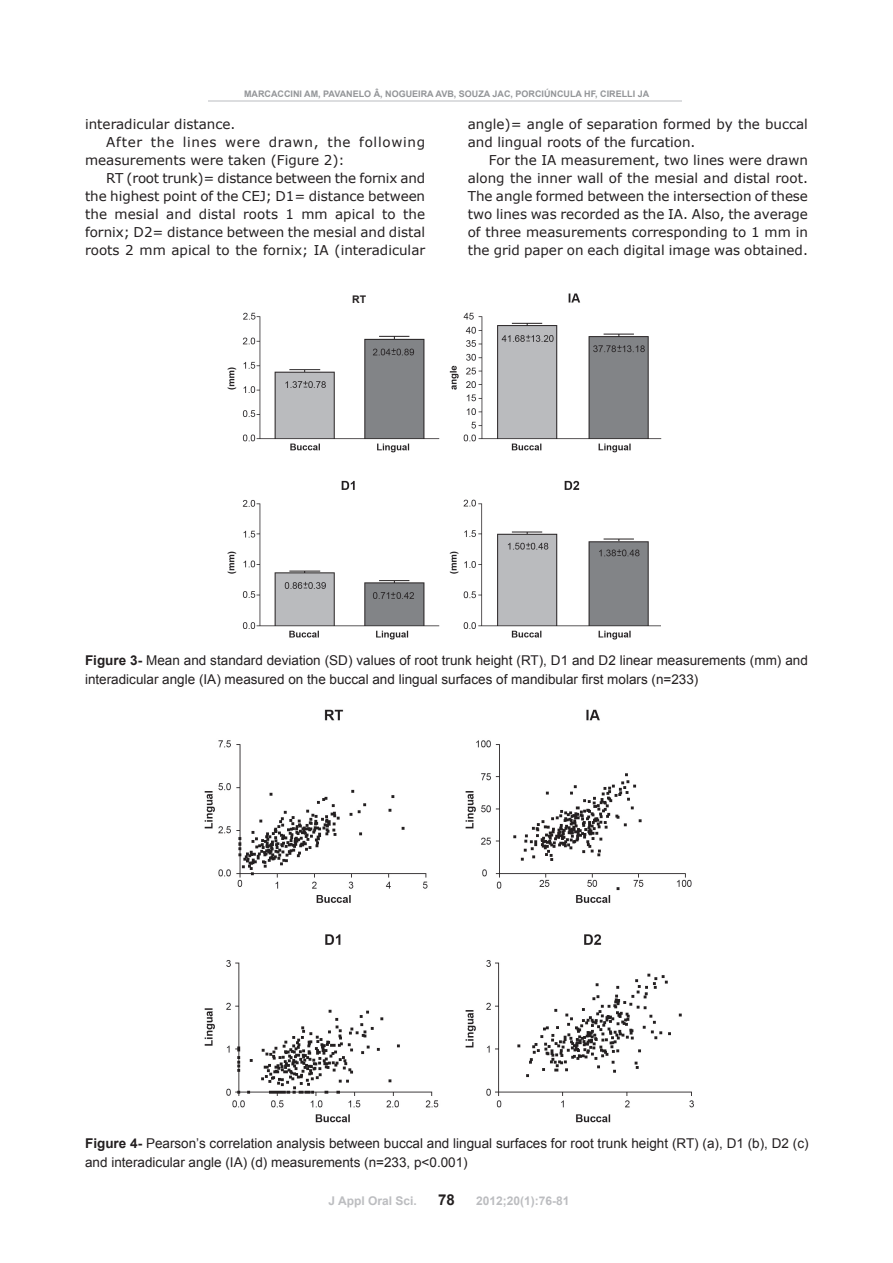
<style>
.page{position:relative;width:893px;height:1263px;background:#fff}
.page>*{position:absolute;margin:0;border:0;box-sizing:border-box;transform-origin:0 0}
.t1{font:700 15px "Arial";color:#231f20}
.t2{font:13.5px/18px "Verdana";color:#231f20}
.t3{font:13.5px/19.5px "Arial";color:#231f20}
.t4{font:13.5px "Verdana";letter-spacing:.055em;color:#231f20}
.t5{font:700 12px "Arial";color:#bcbdc0}
.t6{font:700 10.5px "Arial";color:#231f20}
.t7{font:700 9px "Arial";color:#939598}
.s1{font-weight:700}
</style>
<div class="page">
<hr style="left:208px;top:100px;width:474px;height:1px;background:#dcdddf">
<img style="left:204px;top:709px;width:490px;height:414px">
<img style="left:227px;top:293px;width:435px;height:347px">
<div style="left:338px;top:290px;width:24px;height:16px;background:#fff"></div>
<p class="t7" style="left:244px;top:88px;width:407px">MARCACCINI AM, PAVANELO Â, NOGUEIRA AVB, SOUZA JAC, PORCIÚNCULA HF, CIRELLI JA</p>
<p class="t2" style="left:85px;top:115px;width:152px">interadicular distance.</p>
<p class="t4" style="left:106px;top:134px;width:320px">After the lines were drawn, the following</p>
<p class="t2" style="left:85px;top:151px;width:261px">measurements were taken (Figure 2):</p>
<p class="t2" style="left:106px;top:169px;width:320px">RT (root trunk)= distance between the fornix and</p>
<p class="t2" style="left:85px;top:187px;width:342px">the highest point of the CEJ; D1= distance between</p>
<p class="t2" style="left:85px;top:205px;width:342px">the mesial and distal roots 1 mm apical to the</p>
<p class="t2" style="left:85px;top:223px;width:342px">fornix; D2= distance between the mesial and distal</p>
<p class="t2" style="left:85px;top:241px;width:342px">roots 2 mm apical to the fornix; IA (interadicular</p>
<p class="t6" style="left:352px;top:293px;width:15px">RT</p>
<p class="t2" style="left:468px;top:115px;width:342px">angle)= angle of separation formed by the buccal and lingual roots of the furcation.</p>
<p class="t2" style="left:468px;top:151px;width:342px;text-align:justify;text-indent:21px">For the IA measurement, two lines were drawn along the inner wall of the mesial and distal root.<br>The angle formed between the intersection of these two lines was recorded as the IA. Also, the average of three measurements corresponding to 1 mm in the grid paper on each digital image was obtained.</p>
<p class="t3" style="left:85px;top:650px;width:724px"><span class="s1">Figure 3-</span> Mean and standard deviation (SD) values of root trunk height (RT), D1 and D2 linear measurements (mm) and interadicular angle (IA) measured on the buccal and lingual surfaces of mandibular first molars (n=233)</p>
<p class="t3" style="left:85px;top:1133px;width:725px"><span class="s1">Figure 4-</span> Pearson’s correlation analysis between buccal and lingual surfaces for root trunk height (RT) (a), D1 (b), D2 (c) and interadicular angle (IA) (d) measurements (n=233, p&lt;0.001)</p>
<p class="t5" style="left:328px;top:1193px;width:90px">J Appl Oral Sci.</p>
<p class="t1" style="left:438px;top:1190px;width:18px">78</p>
<p class="t5" style="left:476px;top:1193px;width:95px">2012;20(1):76-81</p>
</div>
